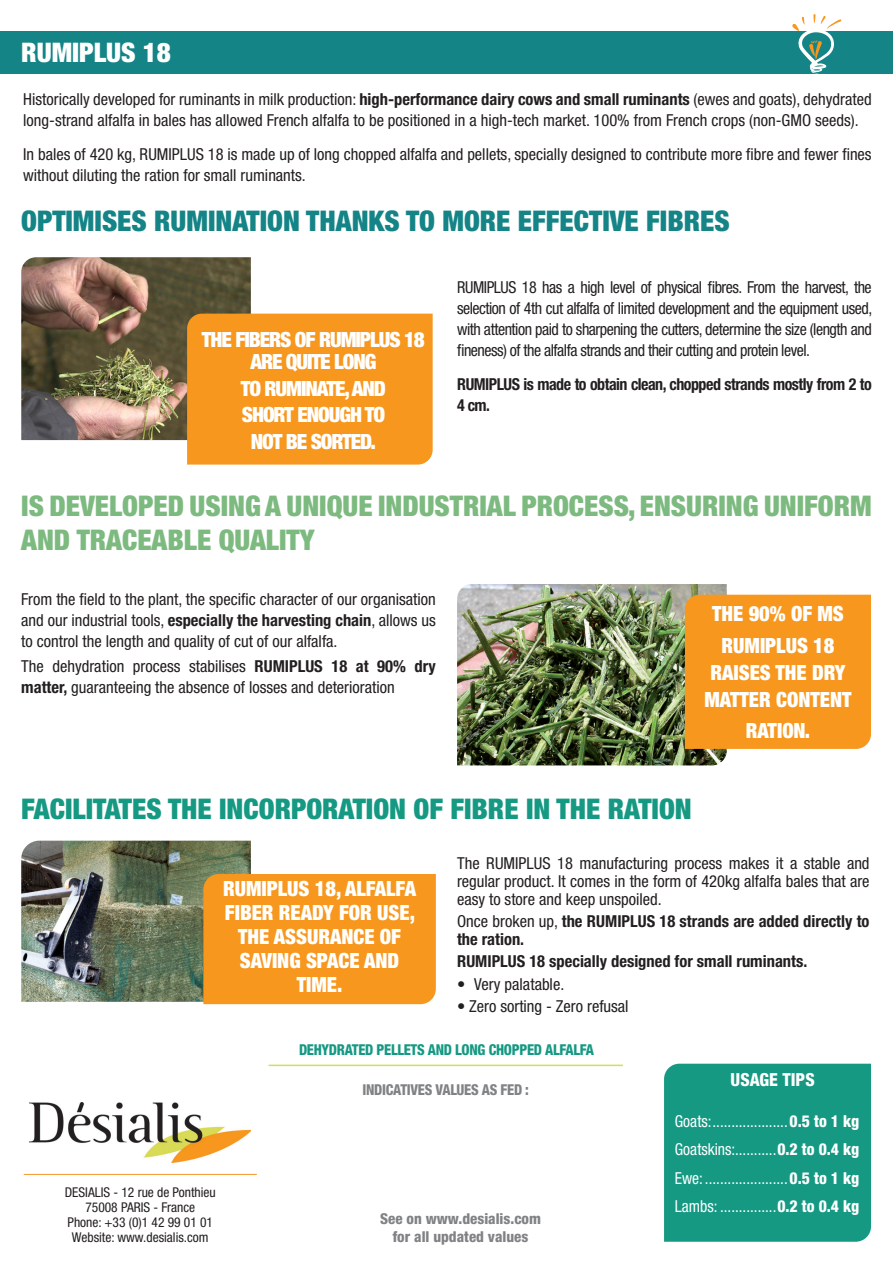
<style>
.page{position:relative;width:893px;height:1263px;background:#fff}
.page>*{position:absolute;margin:0;border:0;box-sizing:border-box;transform-origin:0 0}
.t1{font:900 condensed 28.5px/34.2px "Helvetica Neue LT Std";color:#7dba80}
.t2{font:900 condensed 28.5px "Helvetica Neue LT Std";color:#148487}
.t3{font:900 condensed 28.5px "Helvetica Neue LT Std";color:#159983}
.t4{font:900 condensed 27px "Helvetica Neue LT Std";color:#fff}
.Texte_blanc_pavé_ima{font:900 condensed 21px/24px "Helvetica Neue LT Std";color:#fff;text-align:center}
.Texte_blanc_pavé_ima-2{font:900 condensed 21px/22.2px "Helvetica Neue LT Std";letter-spacing:-.05em;color:#fff;text-align:center}
.Texte_blanc_pavé_ima-3{font:800 condensed 18px "Helvetica Neue LT Std";color:#fff}
.t5{font:condensed 16.5px/21px "Helvetica Neue LT Std";color:#231f20}
.t6{font:condensed 16.5px "Helvetica Neue LT Std";color:#fff;scale:.95 1}
.t7{font:700 condensed 16.5px/18px "Helvetica Neue LT Std";color:#231f20}
.t8{font:700 condensed 16.5px/21px "Helvetica Neue LT Std";letter-spacing:-.03em;color:#231f20}
.t9{font:800 condensed 15px "Helvetica Neue LT Std";color:#808285}
.t10{font:800 condensed 15px "Helvetica Neue LT Std";letter-spacing:-.02em;color:#159983;scale:.95 1}
.t11{font:800 condensed 15px "Helvetica Neue LT Std";letter-spacing:-.02em;color:#808285;scale:.95 1}
.Bloc_adresse{font:condensed 13.5px/15px "Helvetica Neue LT Std";color:#231f20;text-align:center}
.s1{font-weight:700}
.s2{font-weight:400}
.s3{font-weight:800}
</style>
<div class="page">
<div style="left:0;top:31px;width:893px;height:42px;background:#148487"></div>
<svg style="left:792px;top:14px;width:49px;height:60px"></svg>
<img style="left:21px;top:257px;width:230px;height:183px">
<div style="left:187px;top:314px;width:246px;height:151px;background:#f7971d"></div>
<img style="left:457px;top:584px;width:270px;height:181px">
<div style="left:685px;top:595px;width:186px;height:154px;background:#f7971d"></div>
<img style="left:21px;top:841px;width:230px;height:161px">
<div style="left:203px;top:874px;width:233px;height:130px;background:#f7971d"></div>
<div style="left:664px;top:1064px;width:207px;height:178px;background:#159983"></div>
<hr style="left:269px;top:1064px;width:354px;height:2px;background:#d9da55">
<img style="left:30px;top:1103px;width:221px;height:60px">
<hr style="left:24px;top:1174px;width:233px;height:1px;background:#f79831">
<p class="t4" style="left:21px;top:35px;width:151px">RUMIPLUS 18</p>
<p class="t5" style="left:23px;top:89px;width:850px">Historically developed for ruminants in milk production: <span class="s1">high-performance dairy cows and small ruminants</span> (ewes and goats), dehydrated long-strand alfalfa in bales has allowed French alfalfa to be positioned in a high-tech market. 100% from French crops (non-GMO seeds).</p>
<p class="t5" style="left:23px;top:144px;width:850px">In bales of 420 kg, RUMIPLUS 18 is made up of long chopped alfalfa and pellets, specially designed to contribute more fibre and fewer fines without diluting the ration for small ruminants.</p>
<p class="t2" style="left:21px;top:203px;width:710px">OPTIMISES RUMINATION THANKS TO MORE EFFECTIVE FIBRES</p>
<p class="Texte_blanc_pavé_ima-2" style="left:202px;top:328px;width:225px">THE FIBERS OF RUMIPLUS 18<br>ARE QUITE LONG</p>
<p class="Texte_blanc_pavé_ima-2" style="left:241px;top:377px;width:146px">TO RUMINATE, AND</p>
<p class="Texte_blanc_pavé_ima-2" style="left:242px;top:403px;width:145px">SHORT ENOUGH TO</p>
<p class="Texte_blanc_pavé_ima-2" style="left:251px;top:430px;width:127px">NOT BE SORTED.</p>
<p class="t5" style="left:457px;top:277px;width:417px;text-align:justify">RUMIPLUS 18 has a high level of physical fibres. From the harvest, the selection of 4th cut alfalfa of limited development and the equipment used, with attention paid to sharpening the cutters, determine the size (length and fineness) of the alfalfa strands and their cutting and protein level.</p>
<p class="t8" style="left:457px;top:374px;width:416px">RUMIPLUS is made to obtain clean, chopped strands mostly from 2 to<br>4 cm.</p>
<p class="t1" style="left:21px;top:488px;width:852px">IS DEVELOPED USING A UNIQUE INDUSTRIAL PROCESS, ENSURING UNIFORM<br>AND TRACEABLE QUALITY</p>
<p class="t5" style="left:21px;top:588px;width:416px;text-align:justify">From the field to the plant, the specific character of our organisation and our industrial tools, <span class="s1">especially the harvesting chain</span>, allows us to control the length and quality of cut of our alfalfa.</p>
<p class="t5" style="left:21px;top:656px;width:416px">The dehydration process stabilises <span class="s1">RUMIPLUS 18 at 90% dry matter,</span> guaranteeing the absence of losses and deterioration</p>
<p class="Texte_blanc_pavé_ima" style="left:712px;top:601px;width:133px">THE 90% OF MS</p>
<p class="Texte_blanc_pavé_ima" style="left:704px;top:631px;width:149px;line-height:27px">RUMIPLUS 18<br>RAISES THE DRY<br>MATTER CONTENT</p>
<p class="Texte_blanc_pavé_ima" style="left:746px;top:718px;width:66px">RATION.</p>
<p class="t3" style="left:21px;top:791px;width:672px">FACILITATES THE INCORPORATION OF FIBRE IN THE RATION</p>
<p class="Texte_blanc_pavé_ima" style="left:223px;top:876px;width:194px">RUMIPLUS 18, ALFALFA<br>FIBER READY FOR USE,<br>THE ASSURANCE OF<br>SAVING SPACE AND<br>TIME.</p>
<p class="t5" style="left:457px;top:854px;width:414px;line-height:18px;text-align:justify">The RUMIPLUS 18 manufacturing process makes it a stable and regular product. It comes in the form of 420kg alfalfa bales that are easy to store and keep unspoiled.</p>
<p class="t7" style="left:457px;top:912px;width:414px"><span class="s2">Once broken up,</span> the RUMIPLUS 18 strands are added directly to the ration.</p>
<p class="t7" style="left:457px;top:952px;width:352px">RUMIPLUS 18 specially designed for small ruminants.</p>
<p class="t5" style="left:457px;top:973px;width:109px">• Very palatable.</p>
<p class="t5" style="left:457px;top:995px;width:173px">• Zero sorting - Zero refusal</p>
<p class="Bloc_adresse" style="left:65px;top:1184px;width:153px">DESIALIS - 12 rue de Ponthieu<br>75008 PARIS - France<br>Phone: +33 (0)1 42 99 01 01<br>Website: www.desialis.com</p>
<p class="t10" style="left:299px;top:1040px;width:312px">DEHYDRATED PELLETS AND LONG CHOPPED ALFALFA</p>
<p class="t11" style="left:362px;top:1080px;width:177px">INDICATIVES VALUES AS FED :</p>
<p class="t9" style="left:380px;top:1209px;width:162px">See on www.desialis.com</p>
<p class="t9" style="left:393px;top:1227px;width:137px">for all updated values</p>
<p class="Texte_blanc_pavé_ima-3" style="left:731px;top:1069px;width:86px">USAGE TIPS</p>
<p class="t6" style="left:675px;top:1111px;width:196px">Goats:....................<span class="s3">0.5 to 1 kg</span></p>
<p class="t6" style="left:675px;top:1140px;width:196px">Goatskins:...........<span class="s3">0.2 to 0.4 kg</span></p>
<p class="t6" style="left:675px;top:1168px;width:196px">Ewe: ......................<span class="s3">0.5 to 1 kg</span></p>
<p class="t6" style="left:675px;top:1197px;width:196px">Lambs: ...............<span class="s3">0.2 to 0.4 kg</span></p>
</div>
